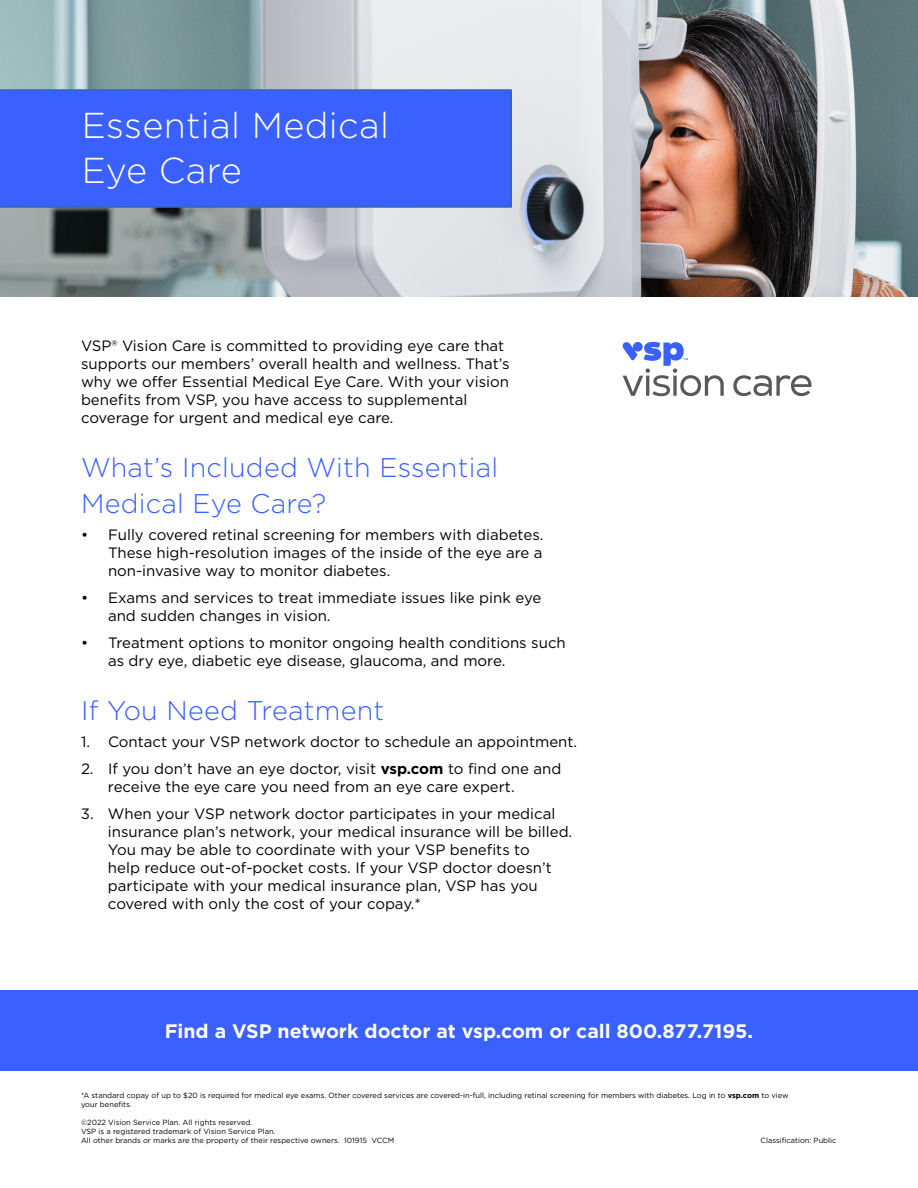
<style>
.page{position:relative;width:918px;height:1188px;background:#fff}
.page>*{position:absolute;margin:0;border:0;box-sizing:border-box;transform-origin:0 0}
.t1{font:300 36px/45px "Gotham";letter-spacing:.01em;color:#fff}
.t2{font:300 27px/36px "Gotham";letter-spacing:.01em;color:#3a60ff}
.t3{font:700 19.5px "Gotham";color:#fff}
.t4{font:15px/18px "Gotham";color:#000}
.t5{font:7.5px/9px "Gotham";color:#000}
.s1{font-weight:700}
</style>
<div class="page">
<img style="left:0;top:0;width:918px;height:297px">
<div style="left:0;top:89px;width:512px;height:119px;background:#3a60ff"></div>
<div style="left:0;top:990px;width:918px;height:81px;background:#3a60ff"></div>
<svg style="left:623px;top:342px;width:189px;height:54px"></svg>
<h1 class="t1" style="left:82px;top:102px;width:309px">Essential Medical<br>Eye Care</h1>
<p class="t4" style="left:81px;top:336px;width:430px">VSP® Vision Care is committed to providing eye care that supports our members’ overall health and wellness. That’s why we offer Essential Medical Eye Care. With your vision benefits from VSP, you have access to supplemental coverage for urgent and medical eye care.</p>
<h2 class="t2" style="left:81px;top:449px;width:419px">What’s Included With Essential<br>Medical Eye Care?</h2>
<p class="t4" style="left:108px;top:525px;width:437px;text-align:justify;text-indent:-27px">• Fully covered retinal screening for members with diabetes.<br>These high-resolution images of the inside of the eye are a non-invasive way to monitor diabetes.</p>
<p class="t4" style="left:108px;top:588px;width:435px;text-indent:-27px">• Exams and services to treat immediate issues like pink eye and sudden changes in vision.</p>
<p class="t4" style="left:108px;top:633px;width:459px;text-indent:-27px">• Treatment options to monitor ongoing health conditions such as dry eye, diabetic eye disease, glaucoma, and more.</p>
<h2 class="t2" style="left:81px;top:692px;width:305px">If You Need Treatment</h2>
<p class="t4" style="left:81px;top:732px;width:498px">1. Contact your VSP network doctor to schedule an appointment.</p>
<p class="t4" style="left:108px;top:759px;width:455px;text-indent:-27px">2. If you don’t have an eye doctor, visit <span class="s1">vsp.com</span> to find one and receive the eye care you need from an eye care expert.</p>
<p class="t4" style="left:108px;top:804px;width:466px;text-indent:-27px">3. When your VSP network doctor participates in your medical insurance plan’s network, your medical insurance will be billed.<br>You may be able to coordinate with your VSP benefits to<br>help reduce out-of-pocket costs. If your VSP doctor doesn’t participate with your medical insurance plan, VSP has you covered with only the cost of your copay.*</p>
<h3 class="t3" style="left:165px;top:1018px;width:590px">Find a VSP network doctor at vsp.com or call 800.877.7195.</h3>
<p class="t5" style="left:81px;top:1091px;width:709px">*A standard copay of up to $20 is required for medical eye exams. Other covered services are covered-in-full, including retinal screening for members with diabetes. Log in to <span class="s1">vsp.com</span> to view your benefits.</p>
<p class="t5" style="left:81px;top:1118px;width:315px">©2022 Vision Service Plan. All rights reserved.<br>VSP is a registered trademark of Vision Service Plan.<br>All other brands or marks are the property of their respective owners. 101915 VCCM</p>
<p class="t5" style="left:760px;top:1136px;width:77px">Classification: Public</p>
</div>
